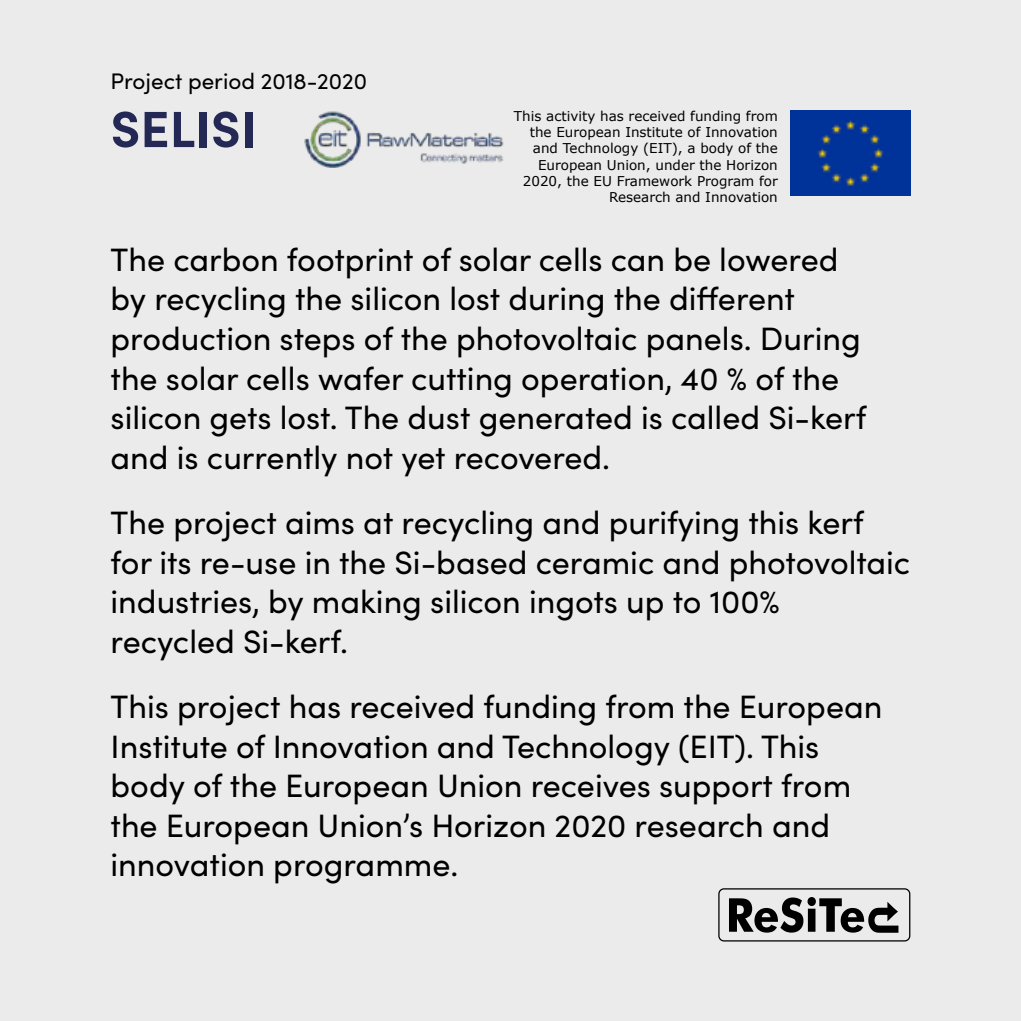
<style>
.page{position:relative;width:1021px;height:1021px;background:#fff}
.page>*{position:absolute;margin:0;border:0;box-sizing:border-box;transform-origin:0 0}
.t1{font:700 51px "Sofia Pro";color:#232855}
.t2{font:32.4px/39.6px "Sofia Pro";color:#000}
.t3{font:22.5px "Sofia Pro";color:#000}
.t4{font:13.5px/16.2px "Verdana";color:#000;text-align:right}
</style>
<div class="page">
<div style="left:0;top:0;width:1020px;height:1020px;background:#ebebeb"></div>
<svg style="left:718px;top:888px;width:192px;height:53px"></svg>
<img style="left:304px;top:111px;width:200px;height:57px">
<img style="left:790px;top:111px;width:120px;height:85px">
<p class="t3" style="left:111px;top:64px;width:258px">Project period 2018-2020</p>
<h1 class="t1" style="left:111px;top:90px;width:147px">SELISI</h1>
<p class="t4" style="left:514px;top:108px;width:265px">This activity has received funding from the European Institute of Innovation and Technology (EIT), a body of the European Union, under the Horizon 2020, the EU Framework Program for Research and Innovation</p>
<p class="t2" style="left:111px;top:238px;width:757px">The carbon footprint of solar cells can be lowered by recycling the silicon lost during the different production steps of the photovoltaic panels. During the solar cells wafer cutting operation, 40 % of the silicon gets lost. The dust generated is called Si-kerf and is currently not yet recovered.</p>
<p class="t2" style="left:111px;top:501px;width:801px">The project aims at recycling and purifying this kerf for its re-use in the Si-based ceramic and photovoltaic industries, by making silicon ingots up to 100% recycled Si-kerf.</p>
<p class="t2" style="left:111px;top:685px;width:773px">This project has received funding from the European Institute of Innovation and Technology (EIT). This body of the European Union receives support from the European Union’s Horizon 2020 research and innovation programme.</p>
</div>
